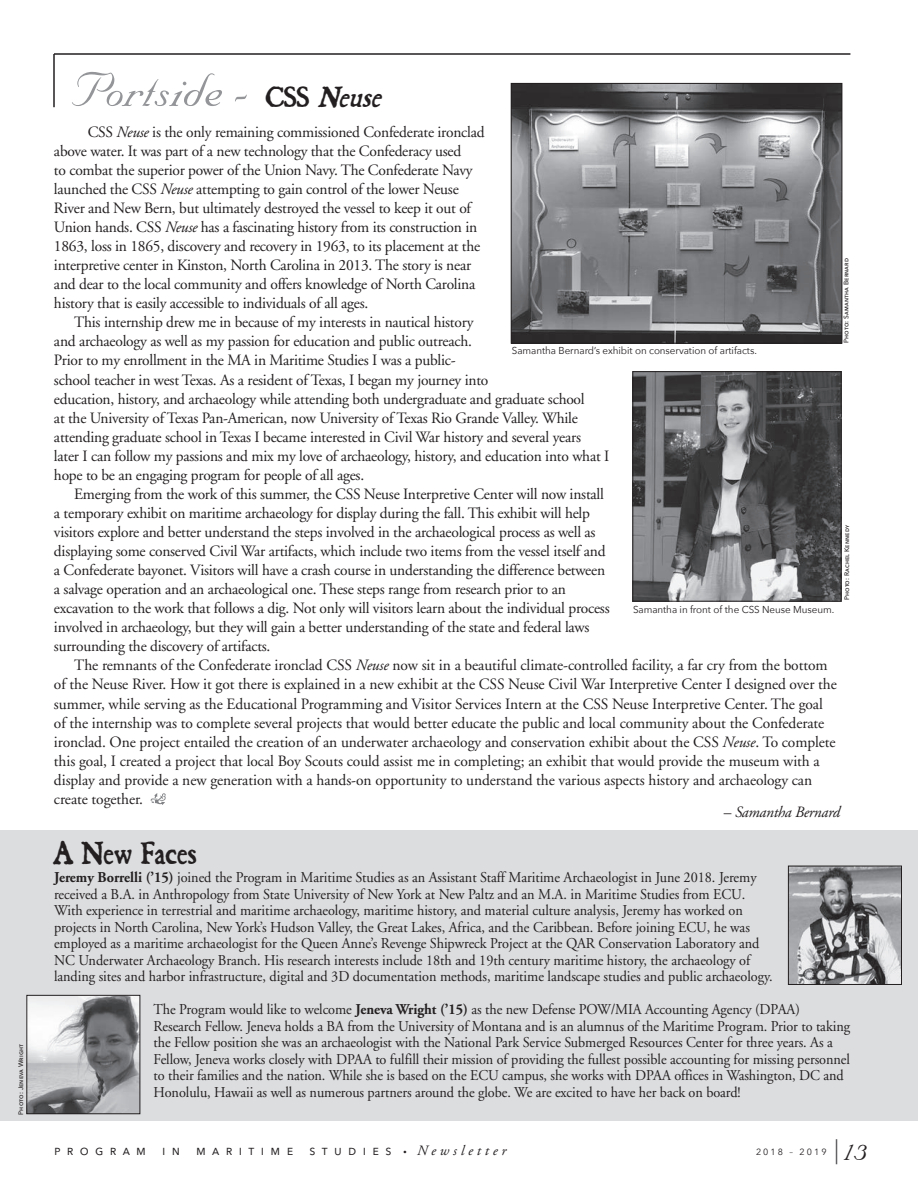
<style>
.page{position:relative;width:918px;height:1188px;background:#fff}
.page>*{position:absolute;margin:0;border:0;box-sizing:border-box;transform-origin:0 0}
.t1{font:55.5px "Nuptial Script";color:#939598}
.t2{font:37.5px "Nuptial Script";color:#231f20}
.t3{font:36px "Black Beard";letter-spacing:.01em;color:#231f20}
.t4{font:15.75px/19px "Adobe Garamond";letter-spacing:-.015em;color:#231f20}
.t5{font:italic 15.75px "Adobe Garamond";letter-spacing:-.015em;color:#231f20}
.t6{font:15px/16.5px "Adobe Garamond";letter-spacing:-.005em;color:#231f20;scale:.95 1}
.t7{font:13.5px "Avenir Next";letter-spacing:.47em;color:#231f20}
.t8{font:10.05px "Avenir Next";letter-spacing:-.005em;color:#231f20}
.t9{font:9px "Avenir Next";letter-spacing:.23em;color:#231f20}
.t10{font:500 6.6px "Avenir Next";letter-spacing:.02em;color:#231f20}
.s1{font-family:"Black Beard";font-size:33px;color:#231f20}
.s2{font-family:"Black Beard";font-style:italic;font-size:33px;color:#231f20}
.s3{font-style:italic}
.s4{font-style:normal}
.s5{font-weight:700}
.s6{font-family:"Adobe Garamond";font-style:italic;font-size:9px}
.s7{font-family:"Adobe Garamond";font-style:italic;font-size:14.25px}
</style>
<div class="page">
<svg style="left:836px;top:1139px;width:1px;height:25px"></svg>
<div style="left:0;top:831px;width:918px;height:290px;background:#dcdddf"></div>
<hr style="left:54px;top:53px;width:796px;height:2px;background:#231f20">
<hr style="left:53px;top:54px;width:2px;height:53px;background:#231f20">
<svg style="left:151px;top:793px;width:15px;height:12px"></svg>
<img style="left:513px;top:85px;width:327px;height:256px">
<div style="left:511px;top:83px;width:331px;height:260px;border:1px solid #231f20"></div>
<img style="left:635px;top:373px;width:204px;height:226px">
<div style="left:633px;top:371px;width:208px;height:230px;border:1px solid #231f20"></div>
<img style="left:790px;top:868px;width:110px;height:115px">
<div style="left:788px;top:866px;width:114px;height:119px;border:1px solid #231f20"></div>
<img style="left:29px;top:997px;width:109px;height:115px">
<div style="left:27px;top:995px;width:113px;height:119px;border:1px solid #231f20"></div>
<p class="t10" style="left:15px;top:1115px;width:72px;rotate:-90deg">Photo: Jeneva Wright</p>
<h1 class="t1" style="left:69px;top:59px;width:322px">Portside - <span class="s1">CSS</span> <span class="s2">Neuse</span></h1>
<p class="t4" style="left:54px;top:123px;width:432px;text-indent:34px">CSS <span class="s3">Neuse</span> is the only remaining commissioned Confederate ironclad above water. It was part of a new technology that the Confederacy used<br>to combat the superior power of the Union Navy. The Confederate Navy launched the CSS <span class="s3">Neuse</span> attempting to gain control of the lower Neuse River and New Bern, but ultimately destroyed the vessel to keep it out of Union hands. CSS <span class="s3">Neuse</span> has a fascinating history from its construction in 1863, loss in 1865, discovery and recovery in 1963, to its placement at the interpretive center in Kinston, North Carolina in 2013. The story is near and dear to the local community and offers knowledge of North Carolina history that is easily accessible to individuals of all ages.</p>
<p class="t4" style="left:54px;top:313px;width:557px;text-indent:20px">This internship drew me in because of my interests in nautical history<br>and archaeology as well as my passion for education and public outreach.<br>Prior to my enrollment in the MA in Maritime Studies I was a public-<br>school teacher in west Texas. As a resident of Texas, I began my journey into<br>education, history, and archaeology while attending both undergraduate and graduate school<br>at the University of Texas Pan-American, now University of Texas Rio Grande Valley. While attending graduate school in Texas I became interested in Civil War history and several years later I can follow my passions and mix my love of archaeology, history, and education into what I hope to be an engaging program for people of all ages.</p>
<p class="t4" style="left:54px;top:485px;width:557px;text-indent:20px">Emerging from the work of this summer, the CSS Neuse Interpretive Center will now install a temporary exhibit on maritime archaeology for display during the fall. This exhibit will help visitors explore and better understand the steps involved in the archaeological process as well as displaying some conserved Civil War artifacts, which include two items from the vessel itself and a Confederate bayonet. Visitors will have a crash course in understanding the difference between a salvage operation and an archaeological one. These steps range from research prior to an excavation to the work that follows a dig. Not only will visitors learn about the individual process involved in archaeology, but they will gain a better understanding of the state and federal laws surrounding the discovery of artifacts.</p>
<p class="t4" style="left:54px;top:656px;width:784px;text-indent:20px">The remnants of the Confederate ironclad CSS <span class="s3">Neuse</span> now sit in a beautiful climate-controlled facility, a far cry from the bottom of the Neuse River. How it got there is explained in a new exhibit at the CSS Neuse Civil War Interpretive Center I designed over the summer, while serving as the Educational Programming and Visitor Services Intern at the CSS Neuse Interpretive Center. The goal of the internship was to complete several projects that would better educate the public and local community about the Confederate ironclad. One project entailed the creation of an underwater archaeology and conservation exhibit about the CSS <span class="s3">Neuse</span>. To complete this goal, I created a project that local Boy Scouts could assist me in completing; an exhibit that would provide the museum with a display and provide a new generation with a hands-on opportunity to understand the various aspects history and archaeology can create together.</p>
<p class="t5" style="left:724px;top:804px;width:118px"><span class="s4">–</span> Samantha Bernard</p>
<p class="t10" style="left:841px;top:343px;width:86px;rotate:-90deg">Photo: Samantha Bernard</p>
<p class="t8" style="left:512px;top:342px;width:247px">Samantha Bernard’s exhibit on conservation of artifacts.</p>
<p class="t10" style="left:841px;top:600px;width:77px;rotate:-90deg">Photo: Rachel Kennedy</p>
<p class="t8" style="left:633px;top:601px;width:203px">Samantha in front of the CSS Neuse Museum.</p>
<h3 class="t3" style="left:54px;top:833px;width:144px">A New Faces</h3>
<p class="t6" style="left:54px;top:870px;width:758px"><span class="s5">Jeremy Borrelli (’15)</span> joined the Program in Maritime Studies as an Assistant Staff Maritime Archaeologist in June 2018. Jeremy received a B.A. in Anthropology from State University of New York at New Paltz and an M.A. in Maritime Studies from ECU.<br>With experience in terrestrial and maritime archaeology, maritime history, and material culture analysis, Jeremy has worked on projects in North Carolina, New York’s Hudson Valley, the Great Lakes, Africa, and the Caribbean. Before joining ECU, he was employed as a maritime archaeologist for the Queen Anne’s Revenge Shipwreck Project at the QAR Conservation Laboratory and NC Underwater Archaeology Branch. His research interests include 18th and 19th century maritime history, the archaeology of landing sites and harbor infrastructure, digital and 3D documentation methods, maritime landscape studies and public archaeology.</p>
<p class="t6" style="left:154px;top:1002px;width:735px">The Program would like to welcome <span class="s5">Jeneva Wright (’15)</span> as the new Defense POW/MIA Accounting Agency (DPAA)<br>Research Fellow. Jeneva holds a BA from the University of Montana and is an alumnus of the Maritime Program. Prior to taking the Fellow position she was an archaeologist with the National Park Service Submerged Resources Center for three years. As a Fellow, Jeneva works closely with DPAA to fulfill their mission of providing the fullest possible accounting for missing personnel to their families and the nation. While she is based on the ECU campus, she works with DPAA offices in Washington, DC and Honolulu, Hawaii as well as numerous partners around the globe. We are excited to have her back on board!</p>
<p class="t7" style="left:54px;top:1139px;width:454px">program in maritime studies <span class="s6">•</span> <span class="s7">Newsletter</span></p>
<p class="t9" style="left:756px;top:1145px;width:72px">2018 – 2019</p>
<h2 class="t2" style="left:843px;top:1128px;width:26px">13</h2>
</div>
